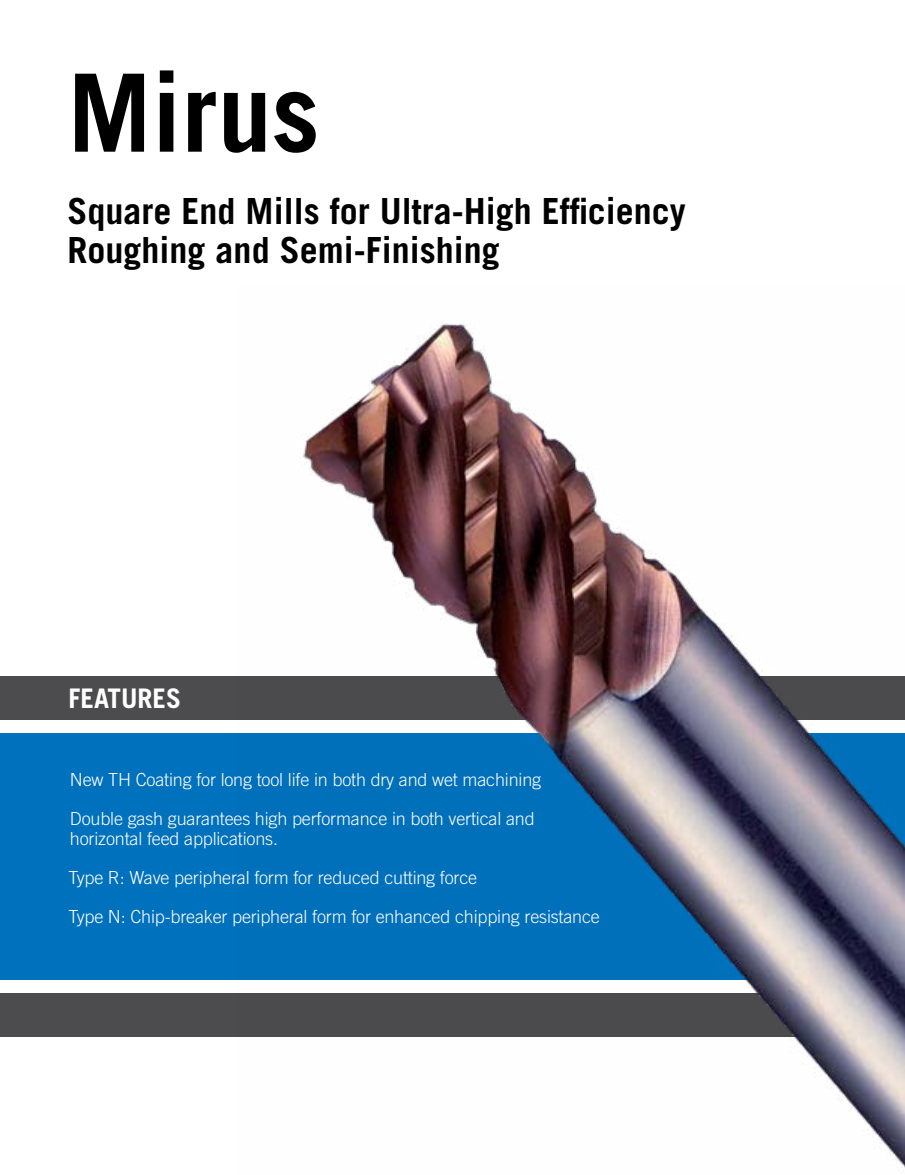
<style>
.page{position:relative;width:905px;height:1175px;background:#fff}
.page>*{position:absolute;margin:0;border:0;box-sizing:border-box;transform-origin:0 0}
.t1{font:700 108px "Trade Gothic";color:#000}
.t2{font:700 36px/39px "Trade Gothic";color:#000}
.t3{font:700 27px "Trade Gothic";color:#fff}
.t4{font:300 18px/39px "Trade Gothic";letter-spacing:-.01em;color:#fff}
</style>
<div class="page">
<div style="left:0;top:733px;width:904px;height:246px;background:#0071bc"></div>
<div style="left:0;top:676px;width:904px;height:43px;background:#4c4c4e"></div>
<div style="left:0;top:993px;width:904px;height:44px;background:#4c4c4e"></div>
<img style="left:236px;top:323px;width:668px;height:844px">
<h1 class="t1" style="left:68px;top:47px;width:253px">Mirus</h1>
<h2 class="t2" style="left:68px;top:191px;width:620px">Square End Mills for Ultra-High Efficiency<br>Roughing and Semi-Finishing</h2>
<h3 class="t3" style="left:69px;top:681px;width:114px">FEATURES</h3>
<p class="t4" style="left:70px;top:760px;width:472px">New TH Coating for long tool life in both dry and wet machining<br>Double gash guarantees high performance in both vertical and</p>
<p class="t4" style="left:68px;top:818px;width:533px">horizontal feed applications.<br>Type R: Wave peripheral form for reduced cutting force<br>Type N: Chip-breaker peripheral form for enhanced chipping resistance</p>
</div>
